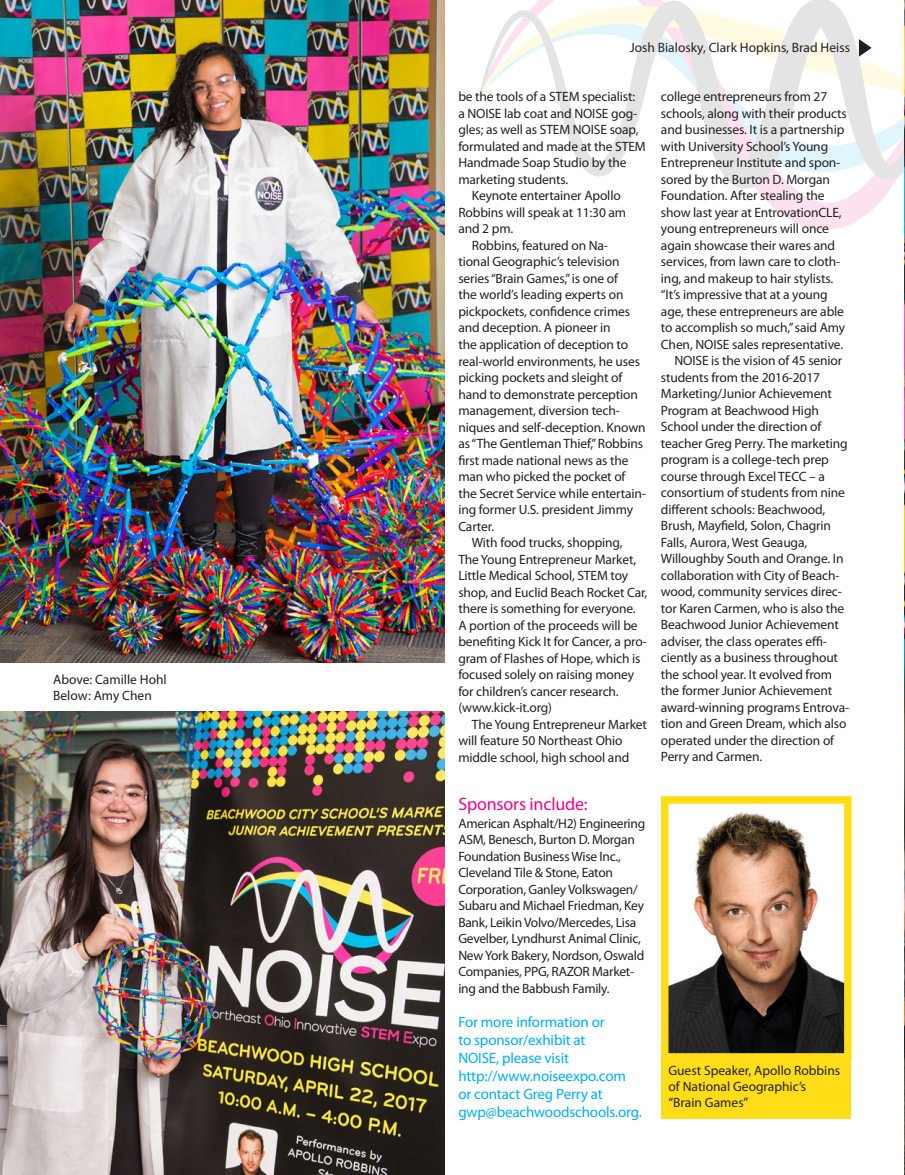
<style>
.page{position:relative;width:905px;height:1175px;background:#fff}
.page>*{position:absolute;margin:0;border:0;box-sizing:border-box;transform-origin:0 0}
.t1{font:18px "Myriad Pro";letter-spacing:-.01em;color:#ed028c}
.t2{font:15px/18px "Myriad Pro";letter-spacing:-.01em;color:#00aeef}
.t3{font:13.5px/16.5px "Myriad Pro";letter-spacing:-.01em;color:#231f20}
</style>
<div class="page">
<svg style="left:756px;top:189px;width:134px;height:41px;fill:#fce1f1"></svg>
<svg style="left:480px;top:89px;width:424px;height:100px"></svg>
<img style="left:0;top:712px;width:445px;height:462px">
<img style="left:0;top:0;width:445px;height:662px">
<img style="left:904px;top:96px;width:1px;height:1075px">
<div style="left:661px;top:1054px;width:189px;height:64px;background:#ffdd17"></div>
<img style="left:670px;top:811px;width:172px;height:240px">
<div style="left:661px;top:796px;width:190px;height:264px;border:8px solid #ffdd17"></div>
<svg style="left:481px;top:0;width:424px;height:96px"></svg>
<p class="t3" style="left:53px;top:671px;width:115px">Above: Camille Hohl<br>Below: Amy Chen</p>
<p class="t3" style="left:629px;top:39px;width:222px">Josh Bialosky, Clark Hopkins, Brad Heiss</p>
<p class="t3" style="left:458px;top:89px;width:178px">be the tools of a STEM specialist:</p>
<p class="t3" style="left:458px;top:105px;width:180px">a NOISE lab coat and NOISE gog-</p>
<p class="t3" style="left:458px;top:122px;width:182px">gles; as well as STEM NOISE soap,</p>
<p class="t3" style="left:458px;top:138px;width:189px">formulated and made at the STEM</p>
<p class="t3" style="left:458px;top:155px;width:170px">Handmade Soap Studio by the</p>
<p class="t3" style="left:458px;top:171px;width:111px">marketing students.</p>
<p class="t3" style="left:472px;top:188px;width:150px">Keynote entertainer Apollo</p>
<p class="t3" style="left:458px;top:204px;width:169px">Robbins will speak at 11:30 am</p>
<p class="t3" style="left:458px;top:221px;width:56px">and 2 pm.</p>
<p class="t3" style="left:472px;top:237px;width:138px">Robbins, featured on Na-</p>
<p class="t3" style="left:458px;top:254px;width:163px">tional Geographic’s television</p>
<p class="t3" style="left:458px;top:270px;width:161px">series “Brain Games,” is one of</p>
<p class="t3" style="left:458px;top:287px;width:167px">the world’s leading experts on</p>
<p class="t3" style="left:458px;top:303px;width:173px">pickpockets, confidence crimes</p>
<p class="t3" style="left:458px;top:320px;width:154px">and deception. A pioneer in</p>
<p class="t3" style="left:458px;top:336px;width:171px">the application of deception to</p>
<p class="t3" style="left:458px;top:353px;width:183px">real-world environments, he uses</p>
<p class="t3" style="left:458px;top:369px;width:166px">picking pockets and sleight of</p>
<p class="t3" style="left:458px;top:386px;width:181px">hand to demonstrate perception</p>
<p class="t3" style="left:458px;top:402px;width:163px">management, diversion tech-</p>
<p class="t3" style="left:458px;top:419px;width:189px">niques and self-deception. Known</p>
<p class="t3" style="left:458px;top:435px;width:186px">as “The Gentleman Thief,” Robbins</p>
<p class="t3" style="left:458px;top:452px;width:172px">first made national news as the</p>
<p class="t3" style="left:458px;top:468px;width:169px">man who picked the pocket of</p>
<p class="t3" style="left:458px;top:485px;width:189px">the Secret Service while entertain-</p>
<p class="t3" style="left:458px;top:501px;width:176px">ing former U.S. president Jimmy</p>
<p class="t3" style="left:458px;top:518px;width:37px">Carter.</p>
<p class="t3" style="left:472px;top:534px;width:152px">With food trucks, shopping,</p>
<p class="t3" style="left:458px;top:551px;width:179px">The Young Entrepreneur Market,</p>
<p class="t3" style="left:458px;top:567px;width:171px">Little Medical School, STEM toy</p>
<p class="t3" style="left:458px;top:584px;width:190px">shop, and Euclid Beach Rocket Car,</p>
<p class="t3" style="left:458px;top:600px;width:179px">there is something for everyone.</p>
<p class="t3" style="left:458px;top:617px;width:181px">A portion of the proceeds will be</p>
<p class="t3" style="left:458px;top:633px;width:190px">benefiting Kick It for Cancer, a pro-</p>
<p class="t3" style="left:458px;top:650px;width:184px">gram of Flashes of Hope, which is</p>
<p class="t3" style="left:458px;top:666px;width:177px">focused solely on raising money</p>
<p class="t3" style="left:458px;top:683px;width:162px">for children’s cancer research.</p>
<p class="t3" style="left:458px;top:699px;width:95px">(www.kick-it.org)</p>
<p class="t3" style="left:472px;top:716px;width:177px">The Young Entrepreneur Market</p>
<p class="t3" style="left:458px;top:732px;width:166px">will feature 50 Northeast Ohio</p>
<p class="t3" style="left:458px;top:749px;width:172px">middle school, high school and</p>
<p class="t1" style="left:458px;top:794px;width:131px">Sponsors include:</p>
<p class="t3" style="left:458px;top:815px;width:188px">American Asphalt/H2) Engineering<br>ASM, Benesch, Burton D. Morgan<br>Foundation Business Wise Inc.,<br>Cleveland Tile &amp; Stone, Eaton<br>Corporation, Ganley Volkswagen/<br>Subaru and Michael Friedman, Key<br>Bank, Leikin Volvo/Mercedes, Lisa<br>Gevelber, Lyndhurst Animal Clinic,<br>New York Bakery, Nordson, Oswald<br>Companies, PPG, RAZOR Market&shy;ing and the Babbush Family.</p>
<p class="t2" style="left:458px;top:1013px;width:185px">For more information or<br>to sponsor/exhibit at<br>NOISE, please visit http://www.noiseexpo.com or contact Greg Perry at gwp@beachwoodschools.org.</p>
<p class="t3" style="left:661px;top:89px;width:168px">college entrepreneurs from 27</p>
<p class="t3" style="left:661px;top:105px;width:187px">schools, along with their products</p>
<p class="t3" style="left:661px;top:122px;width:185px">and businesses. It is a partnership</p>
<p class="t3" style="left:661px;top:138px;width:169px">with University School’s Young</p>
<p class="t3" style="left:661px;top:155px;width:181px">Entrepreneur Institute and spon-</p>
<p class="t3" style="left:661px;top:171px;width:170px">sored by the Burton D. Morgan</p>
<p class="t3" style="left:661px;top:188px;width:165px">Foundation. After stealing the</p>
<p class="t3" style="left:661px;top:204px;width:182px">show last year at EntrovationCLE,</p>
<p class="t3" style="left:661px;top:221px;width:169px">young entrepreneurs will once</p>
<p class="t3" style="left:661px;top:237px;width:176px">again showcase their wares and</p>
<p class="t3" style="left:661px;top:254px;width:181px">services, from lawn care to cloth-</p>
<p class="t3" style="left:661px;top:270px;width:174px">ing, and makeup to hair stylists.</p>
<p class="t3" style="left:661px;top:287px;width:168px">“It’s impressive that at a young</p>
<p class="t3" style="left:661px;top:303px;width:184px">age, these entrepreneurs are able</p>
<p class="t3" style="left:661px;top:320px;width:186px">to accomplish so much,” said Amy</p>
<p class="t3" style="left:661px;top:336px;width:184px">Chen, NOISE sales representative.</p>
<p class="t3" style="left:674px;top:353px;width:169px">NOISE is the vision of 45 senior</p>
<p class="t3" style="left:661px;top:369px;width:161px">students from the 2016-2017</p>
<p class="t3" style="left:661px;top:386px;width:173px">Marketing/Junior Achievement</p>
<p class="t3" style="left:661px;top:402px;width:159px">Program at Beachwood High</p>
<p class="t3" style="left:661px;top:419px;width:162px">School under the direction of</p>
<p class="t3" style="left:661px;top:435px;width:188px">teacher Greg Perry. The marketing</p>
<p class="t3" style="left:661px;top:452px;width:169px">program is a college-tech prep</p>
<p class="t3" style="left:661px;top:468px;width:166px">course through Excel TECC – a</p>
<p class="t3" style="left:661px;top:485px;width:185px">consortium of students from nine</p>
<p class="t3" style="left:661px;top:501px;width:166px">different schools: Beachwood,</p>
<p class="t3" style="left:661px;top:518px;width:171px">Brush, Mayfield, Solon, Chagrin</p>
<p class="t3" style="left:661px;top:534px;width:148px">Falls, Aurora, West Geauga,</p>
<p class="t3" style="left:661px;top:551px;width:184px">Willoughby South and Orange. In</p>
<p class="t3" style="left:661px;top:567px;width:180px">collaboration with City of Beach-</p>
<p class="t3" style="left:661px;top:584px;width:183px">wood, community services direc-</p>
<p class="t3" style="left:661px;top:600px;width:185px">tor Karen Carmen, who is also the</p>
<p class="t3" style="left:661px;top:617px;width:179px">Beachwood Junior Achievement</p>
<p class="t3" style="left:661px;top:633px;width:167px">adviser, the class operates effi-</p>
<p class="t3" style="left:661px;top:650px;width:179px">ciently as a business throughout</p>
<p class="t3" style="left:661px;top:666px;width:172px">the school year. It evolved from</p>
<p class="t3" style="left:661px;top:683px;width:173px">the former Junior Achievement</p>
<p class="t3" style="left:661px;top:699px;width:190px">award-winning programs Entrova-</p>
<p class="t3" style="left:661px;top:716px;width:187px">tion and Green Dream, which also</p>
<p class="t3" style="left:661px;top:732px;width:175px">operated under the direction of</p>
<p class="t3" style="left:661px;top:749px;width:103px">Perry and Carmen.</p>
<p class="t3" style="left:668px;top:1062px;width:173px">Guest Speaker, Apollo Robbins of National Geographic’s “Brain Games”</p>
</div>
